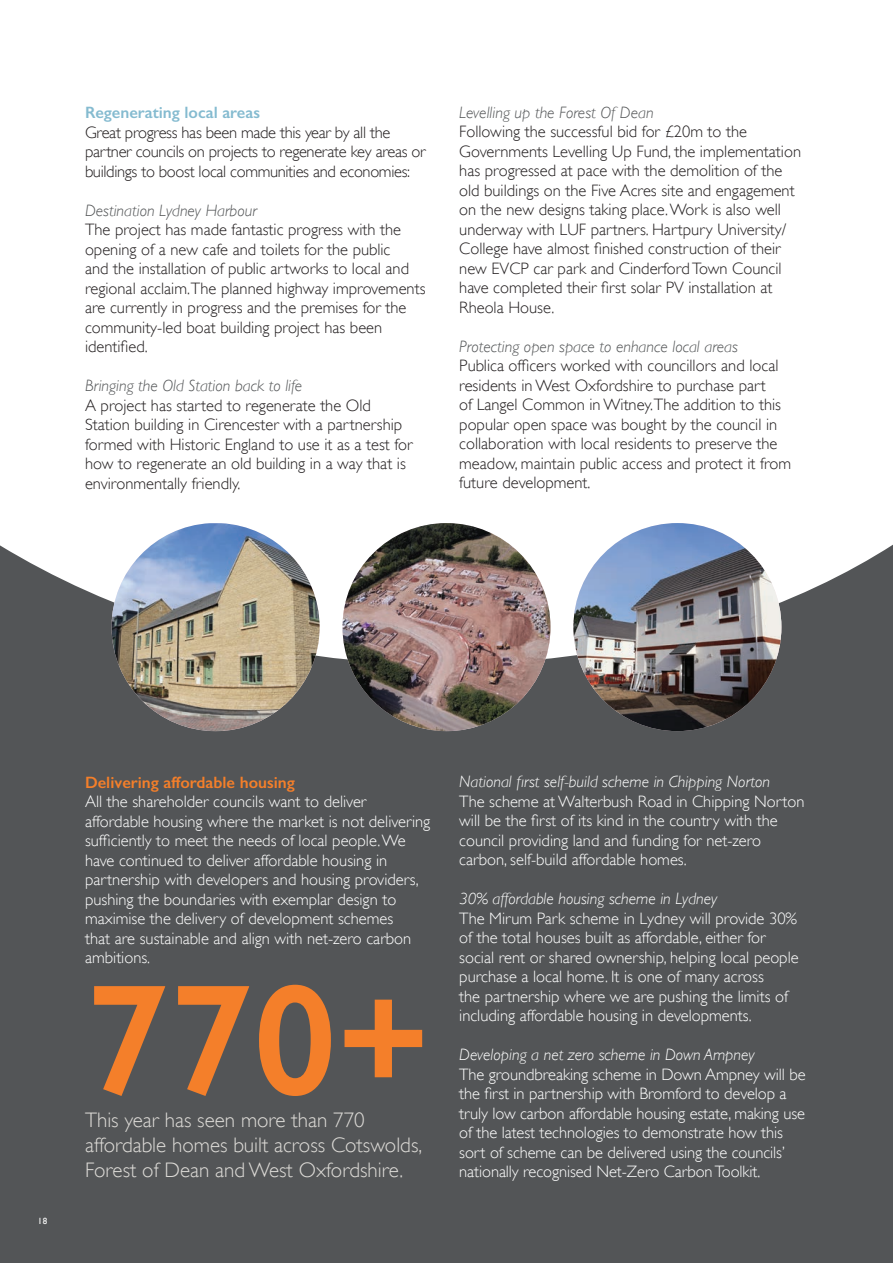
<style>
.page{position:relative;width:893px;height:1263px;background:#fff}
.page>*{position:absolute;margin:0;border:0;box-sizing:border-box;transform-origin:0 0}
.t1{font:600 159px "Gill Sans";color:#f47f2a}
.t2{font:300 21px/25.2px "Gill Sans";color:#dcdad6}
.t3{font:300 16.5px/19.5px "Gill Sans";color:#231f20}
.t4{font:300 16.5px/19.5px "Gill Sans";color:#fff}
.t5{font:300 16.5px/19.5px "Gill Sans";letter-spacing:-.02em;color:#231f20}
.t6{font:italic 300 16.5px "Gill Sans";color:#535557}
.t7{font:italic 300 16.5px "Gill Sans";color:#fff}
.t8{font:600 16.5px "Gill Sans";color:#f47f2a}
.t9{font:600 16.5px "Gill Sans";color:#85bbd0}
.t10{font:9px "Gill Sans";color:#fff}
</style>
<div class="page">
<div style="left:0;top:545px;width:893px;height:718px;background:#535557"></div>
<img style="left:112px;top:523px;width:208px;height:208px;border-radius:103px">
<img style="left:573px;top:523px;width:208px;height:208px;border-radius:104px">
<img style="left:342px;top:523px;width:208px;height:208px;border-radius:104px">
<p class="t9" style="left:85px;top:103px;width:176px">Regenerating local areas</p>
<p class="t5" style="left:85px;top:123px;width:342px">Great progress has been made this year by all the partner councils on projects to regenerate key areas or buildings to boost local communities and economies:</p>
<p class="t6" style="left:85px;top:201px;width:173px">Destination Lydney Harbour</p>
<p class="t3" style="left:85px;top:220px;width:342px">The project has made fantastic progress with the opening of a new cafe and toilets for the public<br>and the installation of public artworks to local and regional acclaim.The planned highway improvements are currently in progress and the premises for the community-led boat building project has been identified.</p>
<p class="t6" style="left:85px;top:377px;width:219px">Bringing the Old Station back to life</p>
<p class="t3" style="left:85px;top:396px;width:329px">A project has started to regenerate the Old Station building in Cirencester with a partnership formed with Historic England to use it as a test for how to regenerate an old building in a way that is environmentally friendly.</p>
<p class="t6" style="left:459px;top:103px;width:196px">Levelling up the Forest Of Dean</p>
<p class="t3" style="left:459px;top:122px;width:343px">Following the successful bid for £20m to the Governments Levelling Up Fund, the implementation has progressed at pace with the demolition of the old buildings on the Five Acres site and engagement on the new designs taking place. Work is also well underway with LUF partners. Hartpury University/ College have almost finished construction of their new EVCP car park and Cinderford Town Council have completed their first solar PV installation at Rheola House.</p>
<p class="t6" style="left:459px;top:337px;width:280px">Protecting open space to enhance local areas</p>
<p class="t3" style="left:459px;top:356px;width:333px">Publica officers worked with councillors and local residents in West Oxfordshire to purchase part<br>of Langel Common in Witney.The addition to this popular open space was bought by the council in collaboration with local residents to preserve the meadow, maintain public access and protect it from future development.</p>
<p class="t10" style="left:38px;top:1215px;width:11px">18</p>
<p class="t8" style="left:85px;top:772px;width:211px">Delivering affordable housing</p>
<p class="t4" style="left:85px;top:792px;width:347px">All the shareholder councils want to deliver affordable housing where the market is not delivering sufficiently to meet the needs of local people. We have continued to deliver affordable housing in partnership with developers and housing providers, pushing the boundaries with exemplar design to maximise the delivery of development schemes<br>that are sustainable and align with net-zero carbon ambitions.</p>
<h1 class="t1" style="left:85px;top:945px;width:346px">770+</h1>
<p class="t2" style="left:85px;top:1107px;width:339px">This year has seen more than 770 affordable homes built across Cotswolds,<br>Forest of Dean and West Oxfordshire.</p>
<p class="t7" style="left:459px;top:772px;width:312px">National first self-build scheme in Chipping Norton</p>
<p class="t4" style="left:459px;top:791px;width:347px">The scheme at Walterbush Road in Chipping Norton will be the first of its kind in the country with the council providing land and funding for net-zero carbon, self-build affordable homes.</p>
<p class="t7" style="left:459px;top:889px;width:260px">30% affordable housing scheme in Lydney</p>
<p class="t4" style="left:459px;top:908px;width:341px">The Mirum Park scheme in Lydney will provide 30% of the total houses built as affordable, either for social rent or shared ownership, helping local people purchase a local home. It is one of many across<br>the partnership where we are pushing the limits of including affordable housing in developments.</p>
<p class="t7" style="left:459px;top:1045px;width:297px">Developing a net zero scheme in Down Ampney</p>
<p class="t4" style="left:459px;top:1064px;width:348px">The groundbreaking scheme in Down Ampney will be the first in partnership with Bromford to develop a truly low carbon affordable housing estate, making use of the latest technologies to demonstrate how this sort of scheme can be delivered using the councils’ nationally recognised Net-Zero Carbon Toolkit.</p>
</div>
